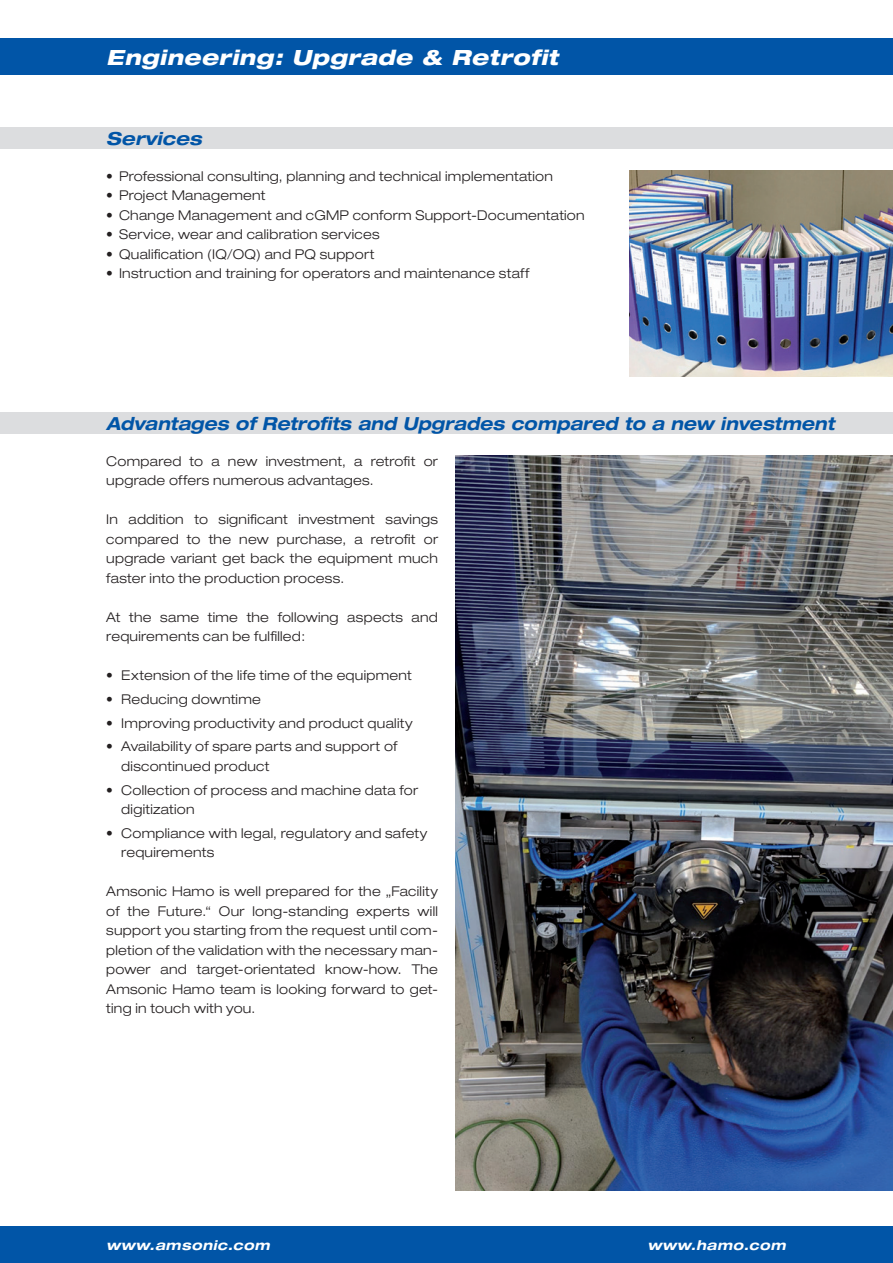
<style>
.page{position:relative;width:893px;height:1263px;background:#fff}
.page>*{position:absolute;margin:0;border:0;box-sizing:border-box;transform-origin:0 0}
.t1{font:italic 800 expanded 21px "Helvetica Neue";letter-spacing:.025em;color:#fff}
.t2{font:italic 700 expanded 18px "Helvetica Neue";color:#0155a7;scale:.95 1}
.t3{font:italic 700 expanded 18px "Helvetica Neue";color:#0155a7}
.t4{font:300 expanded 13.5px/19.5px "Helvetica Neue";letter-spacing:.02em;color:#231f20}
.t5{font:italic 700 expanded 13.5px "Helvetica Neue";letter-spacing:.035em;color:#fff}
</style>
<div class="page">
<div style="left:0;top:38px;width:893px;height:36px;background:#0155a7"></div>
<div style="left:0;top:1227px;width:893px;height:36px;background:#0155a7"></div>
<div style="left:0;top:128px;width:893px;height:21px;background:#dcdddf"></div>
<img style="left:629px;top:170px;width:264px;height:206px">
<img style="left:455px;top:455px;width:438px;height:736px">
<div style="left:0;top:412px;width:893px;height:22px;background:#dcdddf"></div>
<h1 class="t1" style="left:106px;top:44px;width:453px">Engineering: Upgrade &amp; Retrofit</h1>
<h2 class="t3" style="left:106px;top:128px;width:97px">Services</h2>
<p class="t4" style="left:106px;top:166px;width:448px">• Professional consulting, planning and technical implementation</p>
<p class="t4" style="left:106px;top:185px;width:161px">• Project Management</p>
<p class="t4" style="left:106px;top:205px;width:480px">• Change Management and cGMP conform Support-Documentation</p>
<p class="t4" style="left:106px;top:224px;width:275px">• Service, wear and calibration services</p>
<p class="t4" style="left:106px;top:244px;width:270px">• Qualification (IQ/OQ) and PQ support</p>
<p class="t4" style="left:106px;top:263px;width:425px">• Instruction and training for operators and maintenance staff</p>
<h2 class="t2" style="left:106px;top:412px;width:768px">Advantages of Retrofits and Upgrades compared to a new investment</h2>
<p class="t4" style="left:106px;top:451px;width:333px">Compared to a new investment, a retrofit or upgrade offers numerous advantages.</p>
<p class="t4" style="left:106px;top:509px;width:333px;text-align:justify">In addition to significant investment savings compared to the new purchase, a retrofit or upgrade variant get back the equipment much faster into the production process.</p>
<p class="t4" style="left:106px;top:607px;width:333px">At the same time the following aspects and requirements can be fulfilled:</p>
<p class="t4" style="left:106px;top:665px;width:307px">• Extension of the life time of the equipment</p>
<p class="t4" style="left:106px;top:689px;width:156px">• Reducing downtime</p>
<p class="t4" style="left:106px;top:713px;width:308px">• Improving productivity and product quality</p>
<p class="t4" style="left:121px;top:737px;width:278px;text-indent:-15px">• Availability of spare parts and support of discontinued product</p>
<p class="t4" style="left:121px;top:780px;width:298px;text-indent:-15px">• Collection of process and machine data for digitization</p>
<p class="t4" style="left:121px;top:823px;width:308px;text-indent:-15px">• Compliance with legal, regulatory and safety requirements</p>
<p class="t4" style="left:106px;top:881px;width:333px;text-align:justify">Amsonic Hamo is well prepared for the „Facility of the Future.“ Our long-standing experts will support you starting from the request until com&shy;pletion of the validation with the necessary man&shy;power and target-orientated know-how. The Amsonic Hamo team is looking forward to get&shy;ting in touch with you.</p>
<p class="t5" style="left:106px;top:1237px;width:165px">www.amsonic.com</p>
<p class="t5" style="left:647px;top:1237px;width:140px">www.hamo.com</p>
</div>
